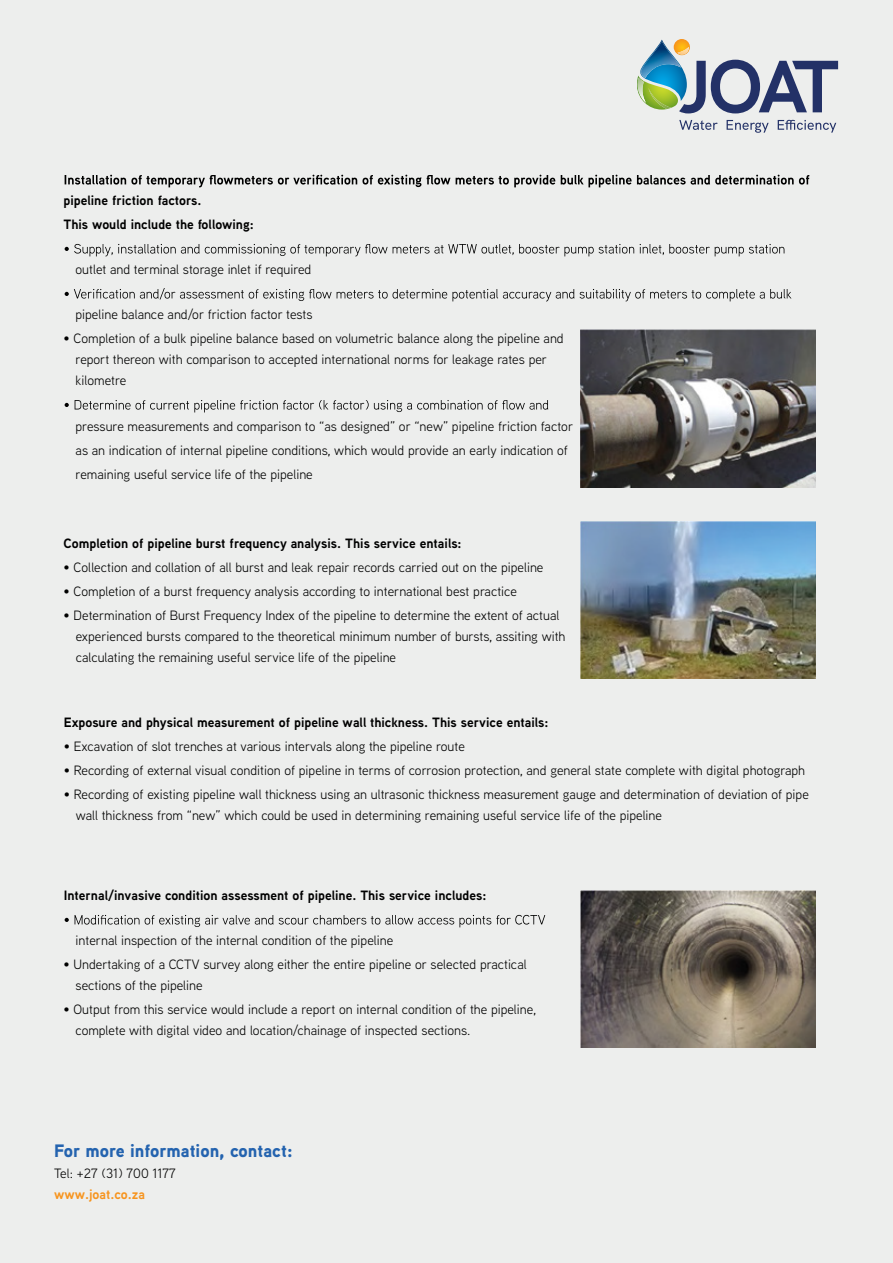
<style>
.page{position:relative;width:893px;height:1263px;background:#edeeed}
.page>*{position:absolute;margin:0;border:0;box-sizing:border-box;transform-origin:0 0}
.t1{font:900 18px "Aaux Next";color:#2463af}
.t2{font:13.5px/21px "Aaux Next";color:#000}
.t3{font:700 13.5px/24px "Aaux Next";color:#000}
.t4{font:700 13.5px "Aaux Next";color:#f7941e}
</style>
<div class="page">
<svg style="left:637px;top:39px;width:201px;height:74px"></svg>
<svg style="left:679px;top:120px;width:39px;height:10px"></svg>
<svg style="left:727px;top:120px;width:42px;height:13px"></svg>
<svg style="left:778px;top:120px;width:58px;height:13px"></svg>
<svg style="left:65px;top:175px;width:744px;height:12px"></svg>
<svg style="left:65px;top:244px;width:719px;height:12px"></svg>
<svg style="left:65px;top:288px;width:726px;height:13px"></svg>
<svg style="left:65px;top:400px;width:483px;height:12px"></svg>
<svg style="left:65px;top:915px;width:480px;height:12px"></svg>
<img style="left:580px;top:330px;width:235px;height:157px">
<img style="left:580px;top:522px;width:235px;height:157px">
<img style="left:580px;top:891px;width:235px;height:157px">
<p class="t3" style="left:64px;top:188px;width:192px">pipeline friction factors.<br>This would include the following:</p>
<p class="t2" style="left:76px;top:259px;width:237px">outlet and terminal storage inlet if required</p>
<p class="t2" style="left:76px;top:304px;width:239px">pipeline balance and/or friction factor tests</p>
<p class="t2" style="left:76px;top:328px;width:490px;text-indent:-12px">• Completion of a bulk pipeline balance based on volumetric balance along the pipeline and report thereon with comparison to accepted international norms for leakage rates per kilometre</p>
<p class="t2" style="left:76px;top:413px;width:499px;line-height:24px">pressure measurements and comparison to “as designed” or “new” pipeline friction factor as an indication of internal pipeline conditions, which would provide an early indication of remaining useful service life of the pipeline</p>
<p class="t3" style="left:64px;top:531px;width:400px">Completion of pipeline burst frequency analysis. This service entails:</p>
<p class="t2" style="left:64px;top:556px;width:481px">• Collection and collation of all burst and leak repair records carried out on the pipeline</p>
<p class="t2" style="left:64px;top:580px;width:455px">• Completion of a burst frequency analysis according to international best practice</p>
<p class="t2" style="left:76px;top:604px;width:491px;text-indent:-12px">• Determination of Burst Frequency Index of the pipeline to determine the extent of actual experienced bursts compared to the theoretical minimum number of bursts, assiting with calculating the remaining useful service life of the pipeline</p>
<p class="t3" style="left:64px;top:710px;width:486px">Exposure and physical measurement of pipeline wall thickness. This service entails:</p>
<p class="t2" style="left:64px;top:736px;width:403px">• Excavation of slot trenches at various intervals along the pipeline route</p>
<p class="t2" style="left:64px;top:760px;width:743px">• Recording of external visual condition of pipeline in terms of corrosion protection, and general state complete with digital photograph</p>
<p class="t2" style="left:76px;top:784px;width:735px;text-indent:-12px">• Recording of existing pipeline wall thickness using an ultrasonic thickness measurement gauge and determination of deviation of pipe wall thickness from “new” which could be used in determining remaining useful service life of the pipeline</p>
<p class="t3" style="left:64px;top:883px;width:424px">Internal/invasive condition assessment of pipeline. This service includes:</p>
<p class="t2" style="left:76px;top:930px;width:319px">internal inspection of the internal condition of the pipeline</p>
<p class="t2" style="left:76px;top:954px;width:453px;text-indent:-12px">• Undertaking of a CCTV survey along either the entire pipeline or selected practical sections of the pipeline</p>
<p class="t2" style="left:76px;top:999px;width:462px;text-indent:-12px">• Output from this service would include a report on internal condition of the pipeline, complete with digital video and location/chainage of inspected sections.</p>
<h1 class="t1" style="left:54px;top:1138px;width:240px">For more information, contact:</h1>
<p class="t2" style="left:54px;top:1162px;width:123px">Tel: +27 (31) 700 1177</p>
<p class="t4" style="left:54px;top:1185px;width:93px">www.joat.co.za</p>
</div>
